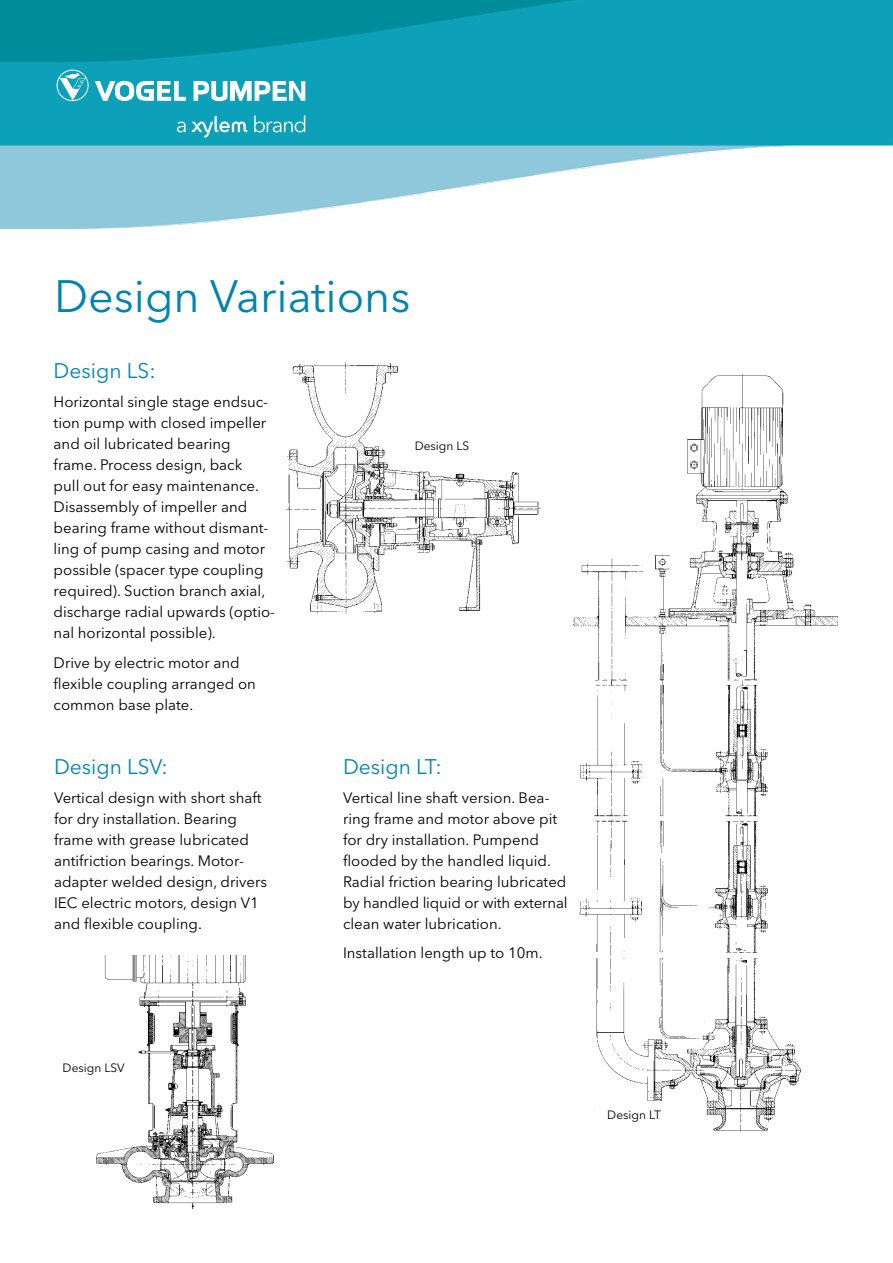
<style>
.page{position:relative;width:893px;height:1263px;background:#fff}
.page>*{position:absolute;margin:0;border:0;box-sizing:border-box;transform-origin:0 0}
.t1{font:45px "Avenir Next LT Pro";color:#0084af}
.t2{font:21px "Avenir Next LT Pro";color:#0084af}
.t3{font:15px/21px "Avenir Next LT Pro";color:#000}
.t4{font:12px "Avenir Next LT Pro";color:#000}
</style>
<div class="page">
<img style="left:0;top:0;width:893px;height:228px">
<svg style="left:57px;top:70px;width:32px;height:31px"></svg>
<svg style="left:95px;top:81px;width:91px;height:21px"></svg>
<svg style="left:194px;top:81px;width:111px;height:20px"></svg>
<svg style="left:177px;top:122px;width:9px;height:10px"></svg>
<svg style="left:254px;top:116px;width:51px;height:16px"></svg>
<svg style="left:192px;top:116px;width:55px;height:22px"></svg>
<img style="left:286px;top:363px;width:255px;height:250px">
<img style="left:96px;top:955px;width:178px;height:254px">
<img style="left:574px;top:369px;width:264px;height:762px">
<h1 class="t1" style="left:54px;top:270px;width:358px">Design Variations</h1>
<h2 class="t2" style="left:54px;top:358px;width:104px">Design LS:</h2>
<p class="t3" style="left:54px;top:391px;width:223px">Horizontal single stage endsuc&shy;tion pump with closed impeller and oil lubricated bearing frame. Process design, back<br>pull out for easy maintenance.<br>Disassembly of impeller and bearing frame without dismant&shy;ling of pump casing and motor possible (spacer type coupling required). Suction branch axial, discharge radial upwards (optio&shy;nal horizontal possible).</p>
<p class="t3" style="left:54px;top:652px;width:204px">Drive by electric motor and flexible coupling arranged on common base plate.</p>
<h2 class="t2" style="left:54px;top:754px;width:115px">Design LSV:</h2>
<p class="t3" style="left:54px;top:787px;width:215px">Vertical design with short shaft for dry installation. Bearing frame with grease lubricated antifriction bearings. Motor&shy;adapter welded design, drivers<br>IEC electric motors, design V1 and flexible coupling.</p>
<p class="t4" style="left:63px;top:1061px;width:64px">Design LSV</p>
<p class="t4" style="left:415px;top:439px;width:56px">Design LS</p>
<h2 class="t2" style="left:343px;top:754px;width:100px">Design LT:</h2>
<p class="t3" style="left:343px;top:787px;width:226px">Vertical line shaft version. Bea&shy;ring frame and motor above pit for dry installation. Pumpend flooded by the handled liquid.<br>Radial friction bearing lubricated by handled liquid or with external clean water lubrication.</p>
<p class="t3" style="left:343px;top:943px;width:201px">Installation length up to 10m.</p>
<p class="t4" style="left:607px;top:1108px;width:55px">Design LT</p>
</div>
